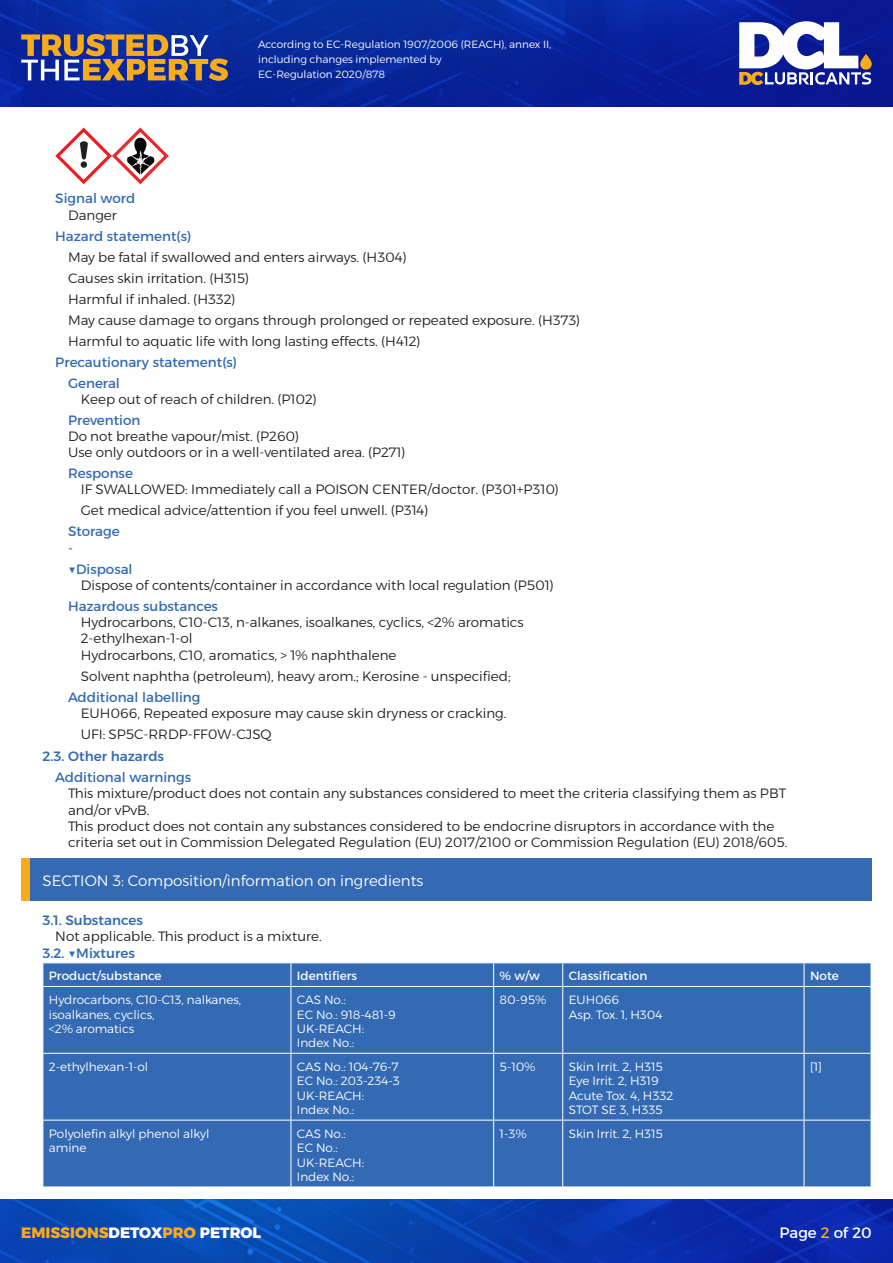
<style>
.page{position:relative;width:893px;height:1263px;background:#fff}
.page>*{position:absolute;margin:0;border:0;box-sizing:border-box;transform-origin:0 0}
.t1{font:300 15px "Alexandria";color:#fff}
.t2{font:800 15px "Alexandria";color:#faab19}
.t3{font:15px "Alexandria";color:#fff}
.t4{font:300 13.5px/21px "Alexandria";color:#231f20}
.t5{font:13.5px/21px "Alexandria";color:#336ab3}
.t6{font:500 13.5px "Alexandria";color:#336ab3}
.t7{font:300 12px/14.4px "Alexandria";color:#fff}
.t8{font:12px "Alexandria";color:#fff}
.t9{font:300 10.5px/15px "Alexandria";color:#fff}
.s1{color:#fff}
.s2{color:#faab19}
</style>
<div class="page">
<img style="left:0;top:0;width:893px;height:106px">
<img style="left:0;top:1199px;width:893px;height:64px">
<svg style="left:739px;top:21px;width:132px;height:64px"></svg>
<svg style="left:21px;top:34px;width:207px;height:47px;background:#7b6c70"></svg>
<div style="left:21px;top:858px;width:9px;height:42px;background:#faab19"></div>
<div style="left:30px;top:858px;width:842px;height:42px;background:#336ab3"></div>
<svg style="left:55px;top:128px;width:114px;height:56px"></svg>
<div style="left:44px;top:963px;width:827px;height:223px;background:#336ab3"></div>
<svg style="left:43px;top:963px;width:1px;height:23px"></svg>
<svg style="left:291px;top:963px;width:1px;height:23px"></svg>
<svg style="left:493px;top:963px;width:1px;height:23px"></svg>
<svg style="left:562px;top:963px;width:1px;height:23px"></svg>
<svg style="left:804px;top:963px;width:1px;height:23px"></svg>
<hr style="left:43px;top:986px;width:248px;height:1px;background:#fff">
<hr style="left:291px;top:986px;width:203px;height:1px;background:#fff">
<hr style="left:291px;top:987px;width:1px;height:66px;background:#fff">
<hr style="left:494px;top:986px;width:69px;height:1px;background:#fff">
<hr style="left:493px;top:987px;width:1px;height:66px;background:#fff">
<hr style="left:563px;top:986px;width:241px;height:1px;background:#fff">
<hr style="left:562px;top:987px;width:1px;height:66px;background:#fff">
<hr style="left:804px;top:986px;width:67px;height:1px;background:#fff">
<hr style="left:804px;top:987px;width:1px;height:66px;background:#fff">
<hr style="left:43px;top:1053px;width:248px;height:1px;background:#fff">
<hr style="left:291px;top:1053px;width:203px;height:1px;background:#fff">
<hr style="left:291px;top:1054px;width:1px;height:66px;background:#fff">
<hr style="left:494px;top:1053px;width:69px;height:1px;background:#fff">
<hr style="left:493px;top:1054px;width:1px;height:66px;background:#fff">
<hr style="left:563px;top:1053px;width:241px;height:1px;background:#fff">
<hr style="left:562px;top:1054px;width:1px;height:66px;background:#fff">
<hr style="left:804px;top:1053px;width:67px;height:1px;background:#fff">
<hr style="left:804px;top:1054px;width:1px;height:66px;background:#fff">
<hr style="left:43px;top:1120px;width:248px;height:1px;background:#fff">
<hr style="left:291px;top:1120px;width:203px;height:1px;background:#fff">
<hr style="left:291px;top:1120px;width:1px;height:66px;background:#fff">
<hr style="left:494px;top:1120px;width:69px;height:1px;background:#fff">
<hr style="left:493px;top:1120px;width:1px;height:66px;background:#fff">
<hr style="left:563px;top:1120px;width:241px;height:1px;background:#fff">
<hr style="left:562px;top:1120px;width:1px;height:66px;background:#fff">
<hr style="left:804px;top:1120px;width:67px;height:1px;background:#fff">
<hr style="left:804px;top:1120px;width:1px;height:66px;background:#fff">
<p class="t9" style="left:258px;top:37px;width:294px">According to EC-Regulation 1907/2006 (REACH), annex II, including changes implemented by<br>EC-Regulation 2020/878</p>
<p class="t5" style="left:55px;top:188px;width:82px">Signal word</p>
<p class="t4" style="left:68px;top:204px;width:50px">Danger</p>
<p class="t5" style="left:55px;top:225px;width:137px">Hazard statement(s)</p>
<p class="t4" style="left:68px;top:246px;width:514px">May be fatal if swallowed and enters airways. (H304)<br>Causes skin irritation. (H315)<br>Harmful if inhaled. (H332)<br>May cause damage to organs through prolonged or repeated exposure. (H373)<br>Harmful to aquatic life with long lasting effects. (H412)</p>
<p class="t5" style="left:68px;top:351px;width:171px;text-indent:-13px">Precautionary statement(s)<br>General</p>
<p class="t4" style="left:81px;top:389px;width:238px">Keep out of reach of children. (P102)</p>
<p class="t5" style="left:68px;top:410px;width:74px">Prevention</p>
<p class="t4" style="left:68px;top:428px;width:339px;line-height:16.2px">Do not breathe vapour/mist. (P260)<br>Use only outdoors or in a well-ventilated area. (P271)</p>
<p class="t5" style="left:68px;top:463px;width:66px">Response</p>
<p class="t4" style="left:81px;top:479px;width:480px">IF SWALLOWED: Immediately call a POISON CENTER/doctor. (P301+P310)<br>Get medical advice/attention if you feel unwell. (P314)</p>
<p class="t5" style="left:68px;top:521px;width:53px">Storage</p>
<p class="t4" style="left:68px;top:537px;width:6px">-</p>
<p class="t5" style="left:68px;top:558px;width:66px">▼Disposal</p>
<p class="t4" style="left:81px;top:575px;width:474px">Dispose of contents/container in accordance with local regulation (P501)</p>
<p class="t5" style="left:68px;top:596px;width:151px">Hazardous substances</p>
<p class="t4" style="left:81px;top:614px;width:444px;line-height:16.2px">Hydrocarbons, C10-C13, n-alkanes, isoalkanes, cyclics, &lt;2% aromatics<br>2-ethylhexan-1-ol<br>Hydrocarbons, C10, aromatics, &gt; 1% naphthalene</p>
<p class="t4" style="left:81px;top:665px;width:431px">Solvent naphtha (petroleum), heavy arom.; Kerosine - unspecified;</p>
<p class="t5" style="left:68px;top:686px;width:134px">Additional labelling</p>
<p class="t4" style="left:81px;top:702px;width:427px">EUH066, Repeated exposure may cause skin dryness or cracking.<br>UFI: SP5C-RRDP-FF0W-CJSQ</p>
<p class="t6" style="left:43px;top:749px;width:123px">2.3. Other hazards</p>
<p class="t5" style="left:55px;top:767px;width:137px">Additional warnings</p>
<p class="t4" style="left:68px;top:786px;width:721px;line-height:16.2px">This mixture/product does not contain any substances considered to meet the criteria classifying them as PBT and/or vPvB.<br>This product does not contain any substances considered to be endocrine disruptors in accordance with the criteria set out in Commission Delegated Regulation (EU) 2017/2100 or Commission Regulation (EU) 2018/605.</p>
<p class="t1" style="left:43px;top:872px;width:382px">SECTION 3: Composition/information on ingredients</p>
<p class="t6" style="left:43px;top:913px;width:102px">3.1. Substances</p>
<p class="t4" style="left:55px;top:926px;width:268px">Not applicable. This product is a mixture.</p>
<p class="t6" style="left:43px;top:945px;width:94px">3.2. ▼Mixtures</p>
<p class="t8" style="left:49px;top:969px;width:114px">Product/substance</p>
<p class="t8" style="left:297px;top:969px;width:62px">Identifiers</p>
<p class="t8" style="left:500px;top:969px;width:42px">% w/w</p>
<p class="t8" style="left:569px;top:969px;width:80px">Classification</p>
<p class="t8" style="left:810px;top:969px;width:30px">Note</p>
<p class="t7" style="left:49px;top:993px;width:194px">Hydrocarbons, C10-C13, nalkanes, isoalkanes, cyclics,<br>&lt;2% aromatics</p>
<p class="t7" style="left:297px;top:993px;width:100px">CAS No.:<br>EC No.: 918-481-9<br>UK-REACH:<br>Index No.:</p>
<p class="t7" style="left:500px;top:993px;width:48px">80-95%</p>
<p class="t7" style="left:569px;top:993px;width:95px">EUH066<br>Asp. Tox. 1, H304</p>
<p class="t7" style="left:49px;top:1059px;width:101px">2-ethylhexan-1-ol</p>
<p class="t7" style="left:297px;top:1059px;width:104px">CAS No.: 104-76-7<br>EC No.: 203-234-3<br>UK-REACH:<br>Index No.:</p>
<p class="t7" style="left:500px;top:1059px;width:38px">5-10%</p>
<p class="t7" style="left:569px;top:1059px;width:106px">Skin Irrit. 2, H315<br>Eye Irrit. 2, H319<br>Acute Tox. 4, H332<br>STOT SE 3, H335</p>
<p class="t7" style="left:810px;top:1059px;width:13px">[1]</p>
<p class="t7" style="left:49px;top:1126px;width:162px">Polyolefin alkyl phenol alkyl amine</p>
<p class="t7" style="left:297px;top:1126px;width:69px">CAS No.:<br>EC No.:<br>UK-REACH:<br>Index No.:</p>
<p class="t7" style="left:500px;top:1126px;width:29px">1-3%</p>
<p class="t7" style="left:569px;top:1126px;width:96px">Skin Irrit. 2, H315</p>
<p class="t2" style="left:21px;top:1224px;width:241px">EMISSIONS<span class="s1">DETOX</span>PRO <span class="s1">PETROL</span></p>
<p class="t3" style="left:779px;top:1224px;width:94px">Page <span class="s2">2</span> of 20</p>
</div>
